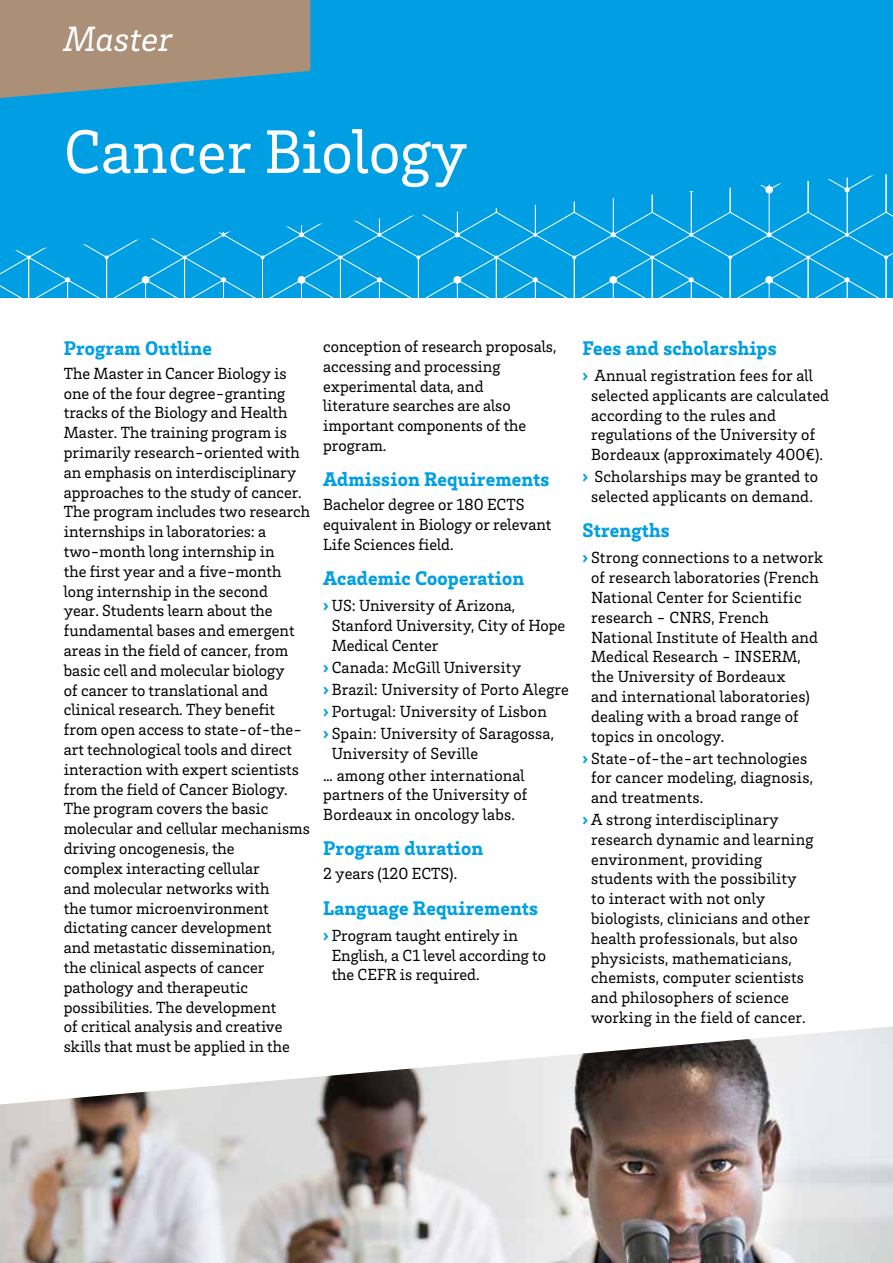
<style>
.page{position:relative;width:893px;height:1263px;background:#fff}
.page>*{position:absolute;margin:0;border:0;box-sizing:border-box;transform-origin:0 0}
.t1{font:63px "Brix Slab";color:#fff}
.t2{font:italic 36px "Brix Slab";color:#fff}
.t3{font:900 20.25px "Brix Slab";letter-spacing:.01em;color:#009fe3}
.t4{font:16.5px/19.8px "Brix Slab";color:#000}
.s1{font-weight:900;color:#009fe3}
</style>
<div class="page">
<img style="left:0;top:1104px;width:893px;height:159px">
<svg style="left:8px;top:1026px;width:885px;height:78px"></svg>
<div style="left:0;top:0;width:893px;height:298px;background:#009fe3"></div>
<svg style="left:0;top:252px;width:893px;height:46px"></svg>
<svg style="left:15px;top:19px;width:878px;height:233px"></svg>
<svg style="left:0;top:0;width:310px;height:98px;background:#939185"></svg>
<h2 class="t2" style="left:64px;top:15px;width:110px">Master</h2>
<h1 class="t1" style="left:64px;top:111px;width:405px">Cancer Biology</h1>
<p class="t3" style="left:64px;top:335px;width:150px">Program Outline</p>
<p class="t4" style="left:64px;top:363px;width:248px">The Master in Cancer Biology is one of the four degree-granting tracks of the Biology and Health<br>Master. The training program is primarily research-oriented with an emphasis on interdisciplinary approaches to the study of cancer.<br>The program includes two research internships in laboratories: a two-month long internship in<br>the first year and a five-month long internship in the second<br>year. Students learn about the fundamental bases and emergent areas in the field of cancer, from basic cell and molecular biology<br>of cancer to translational and clinical research. They benefit from open access to state-of-the&shy;art technological tools and direct interaction with expert scientists from the field of Cancer Biology.<br>The program covers the basic molecular and cellular mechanisms driving oncogenesis, the<br>complex interacting cellular<br>and molecular networks with<br>the tumor microenvironment dictating cancer development<br>and metastatic dissemination,<br>the clinical aspects of cancer pathology and therapeutic possibilities. The development<br>of critical analysis and creative skills that must be applied in the</p>
<p class="t4" style="left:323px;top:336px;width:235px">conception of research proposals, accessing and processing experimental data, and<br>literature searches are also important components of the program.</p>
<p class="t3" style="left:323px;top:466px;width:228px">Admission Requirements</p>
<p class="t4" style="left:323px;top:494px;width:230px">Bachelor degree or 180 ECTS equivalent in Biology or relevant<br>Life Sciences field.</p>
<p class="t3" style="left:323px;top:565px;width:203px">Academic Cooperation</p>
<p class="t4" style="left:332px;top:595px;width:235px;text-indent:-8px"><span class="s1">›</span> US: University of Arizona,<br>Stanford University, City of Hope<br>Medical Center</p>
<p class="t4" style="left:323px;top:656px;width:247px;line-height:21.9px"><span class="s1">›</span> Canada: McGill University<br><span class="s1">›</span> Brazil: University of Porto Alegre <span class="s1">›</span> Portugal: University of Lisbon<br><span class="s1">›</span> Spain: University of Saragossa,</p>
<p class="t4" style="left:323px;top:741px;width:203px;line-height:21.9px;text-indent:8px">University of Seville<br>… among other international</p>
<p class="t4" style="left:323px;top:784px;width:206px">partners of the University of<br>Bordeaux in oncology labs.</p>
<p class="t3" style="left:323px;top:835px;width:162px">Program duration</p>
<p class="t4" style="left:323px;top:863px;width:136px">2 years (120 ECTS).</p>
<p class="t3" style="left:323px;top:894px;width:216px">Language Requirements</p>
<p class="t4" style="left:332px;top:925px;width:216px;text-indent:-8px"><span class="s1">›</span> Program taught entirely in<br>English, a C1 level according to the CEFR is required.</p>
<p class="t3" style="left:583px;top:335px;width:196px">Fees and scholarships</p>
<p class="t4" style="left:591px;top:365px;width:240px;text-indent:-8px"><span class="s1">›</span> Annual registration fees for all selected applicants are calculated according to the rules and regulations of the University of<br>Bordeaux (approximately 400€).</p>
<p class="t4" style="left:583px;top:466px;width:237px;text-align:center"><span class="s1">›</span> Scholarships may be granted to selected applicants on demand.</p>
<p class="t3" style="left:583px;top:517px;width:89px">Strengths</p>
<p class="t4" style="left:591px;top:547px;width:234px;text-indent:-8px"><span class="s1">›</span> Strong connections to a network of research laboratories (French<br>National Center for Scientific research - CNRS, French<br>National Institute of Health and<br>Medical Research - INSERM, the University of Bordeaux<br>and international laboratories) dealing with a broad range of topics in oncology.</p>
<p class="t4" style="left:591px;top:747px;width:223px;text-indent:-8px"><span class="s1">›</span> State-of-the-art technologies for cancer modeling, diagnosis, and treatments.</p>
<p class="t4" style="left:591px;top:809px;width:224px;text-indent:-8px"><span class="s1">›</span> A strong interdisciplinary research dynamic and learning environment, providing students with the possibility to interact with not only biologists, clinicians and other health professionals, but also physicists, mathematicians, chemists, computer scientists and philosophers of science working in the field of cancer.</p>
</div>
